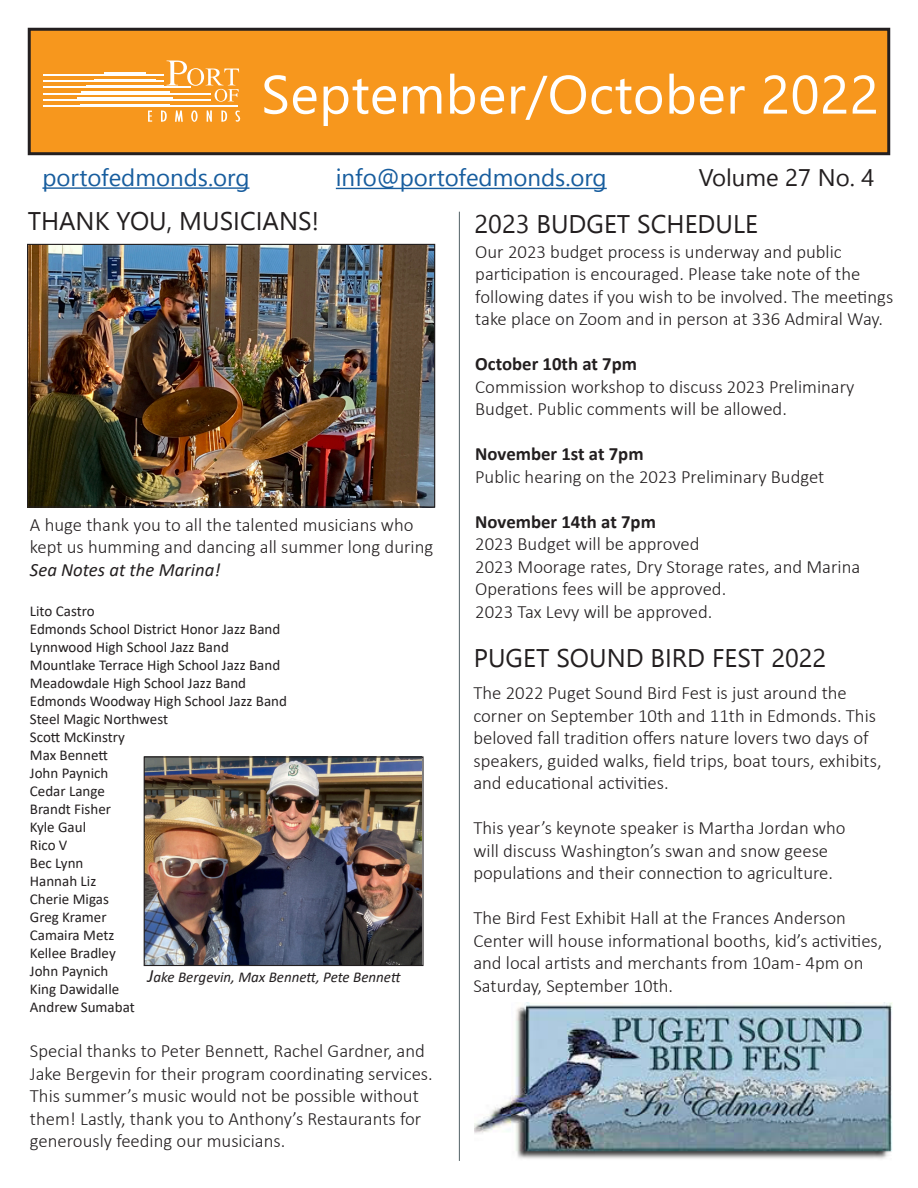
<style>
.page{position:relative;width:918px;height:1188px;background:#fff}
.page>*{position:absolute;margin:0;border:0;box-sizing:border-box;transform-origin:0 0}
.t1{font:24px "Segoe UI Emoji";color:#175d9e}
.t2{font:24px "Segoe UI Emoji";color:#231f20}
.t3{font:300 18.75px/22.5px "Calibri";color:#231f20}
.t4{font:700 18.75px "Calibri";color:#231f20}
.t5{font:15px "Calibri";color:#231f20}
.t6{font:italic 15px "Calibri";color:#231f20}
.s1{font-weight:400;font-style:italic}
.s2{font-size:18.75px}
</style>
<div class="page">
<div style="left:29px;top:29px;width:860px;height:125px;background:#f7971d"></div>
<div style="left:28px;top:28px;width:862px;height:127px;border:3px solid #231f20"></div>
<hr style="left:43px;top:93px;width:167px;height:1px;background:#fff">
<hr style="left:43px;top:99px;width:168px;height:2px;background:#fff">
<hr style="left:43px;top:105px;width:195px;height:2px;background:#fff">
<hr style="left:104px;top:73px;width:41px;height:1px;background:#fff">
<hr style="left:94px;top:79px;width:62px;height:2px;background:#fff">
<hr style="left:86px;top:85px;width:78px;height:2px;background:#fff">
<hr style="left:81px;top:91px;width:88px;height:2px;background:#fff">
<hr style="left:78px;top:97px;width:95px;height:2px;background:#fff">
<hr style="left:80px;top:104px;width:90px;height:1px;background:#fff">
<hr style="left:43px;top:87px;width:148px;height:1px;background:#fff">
<hr style="left:43px;top:80px;width:121px;height:2px;background:#fff">
<hr style="left:43px;top:74px;width:121px;height:2px;background:#fff">
<svg style="left:167px;top:61px;width:72px;height:41px"></svg>
<svg style="left:148px;top:111px;width:4px;height:11px"></svg>
<svg style="left:175px;top:110px;width:8px;height:12px"></svg>
<svg style="left:161px;top:110px;width:6px;height:12px"></svg>
<svg style="left:221px;top:110px;width:6px;height:12px"></svg>
<svg style="left:191px;top:110px;width:7px;height:12px"></svg>
<svg style="left:207px;top:110px;width:5px;height:12px"></svg>
<svg style="left:235px;top:110px;width:5px;height:12px"></svg>
<hr style="left:459px;top:212px;width:1px;height:949px;background:#071c23">
<hr style="left:336px;top:188px;width:271px;height:1px;background:#175d9e">
<hr style="left:42px;top:187px;width:207px;height:2px;background:#175d9e">
<img style="left:475px;top:1003px;width:418px;height:156px">
<img style="left:146px;top:758px;width:276px;height:206px">
<div style="left:144px;top:756px;width:280px;height:210px;border:1px solid #231f20"></div>
<img style="left:29px;top:246px;width:404px;height:260px">
<div style="left:27px;top:244px;width:408px;height:264px;border:1px solid #231f20"></div>
<svg style="left:44px;top:187px;width:11px;height:2px"></svg>
<svg style="left:229px;top:187px;width:19px;height:2px"></svg>
<svg style="left:587px;top:187px;width:18px;height:3px"></svg>
<svg style="left:338px;top:187px;width:75px;height:3px"></svg>
<p class="t1" style="left:57px;top:163px;width:47px">□ ▼□</p>
<p class="t1" style="left:156px;top:163px;width:73px">□■ ▲□</p>
<p class="t1" style="left:414px;top:163px;width:47px">□ ▼□</p>
<p class="t1" style="left:513px;top:163px;width:73px">□■ ▲□</p>
<p class="t2" style="left:712px;top:163px;width:35px">□●◆</p>
<p class="t3" style="left:30px;top:513px;width:405px">A huge thank you to all the talented musicians who kept us humming and dancing all summer long during<br><span class="s1">Sea Notes at the Marina!</span></p>
<p class="t5" style="left:30px;top:601px;width:66px">Lito Castro</p>
<p class="t5" style="left:30px;top:619px;width:252px">Edmonds School District Honor Jazz Band</p>
<p class="t5" style="left:30px;top:637px;width:200px">Lynnwood High School Jazz Band</p>
<p class="t5" style="left:30px;top:655px;width:252px">Mountlake Terrace High School Jazz Band</p>
<p class="t5" style="left:30px;top:673px;width:218px">Meadowdale High School Jazz Band</p>
<p class="t5" style="left:30px;top:691px;width:259px">Edmonds Woodway High School Jazz Band</p>
<p class="t5" style="left:30px;top:709px;width:140px">Steel Magic Northwest</p>
<p class="t5" style="left:30px;top:727px;width:97px">Scott McKinstry</p>
<p class="t5" style="left:30px;top:745px;width:80px">Max Bennett</p>
<p class="t5" style="left:30px;top:763px;width:80px">John Paynich</p>
<p class="t5" style="left:30px;top:781px;width:76px">Cedar Lange</p>
<p class="t5" style="left:30px;top:799px;width:83px">Brandt Fisher</p>
<p class="t5" style="left:30px;top:817px;width:58px">Kyle Gaul</p>
<p class="t5" style="left:30px;top:835px;width:39px">Rico V</p>
<p class="t5" style="left:30px;top:853px;width:55px">Bec Lynn</p>
<p class="t5" style="left:30px;top:871px;width:68px">Hannah Liz</p>
<p class="t5" style="left:30px;top:889px;width:80px">Cherie Migas</p>
<p class="t5" style="left:30px;top:907px;width:78px">Greg Kramer</p>
<p class="t5" style="left:30px;top:925px;width:86px">Camaira Metz</p>
<p class="t5" style="left:30px;top:943px;width:87px">Kellee Bradley</p>
<p class="t5" style="left:30px;top:961px;width:80px">John Paynich</p>
<p class="t5" style="left:30px;top:979px;width:91px">King Dawidalle</p>
<p class="t5" style="left:30px;top:997px;width:106px">Andrew Sumabat</p>
<p class="t3" style="left:30px;top:1039px;width:404px">Special thanks to Peter Bennett, Rachel Gardner, and Jake Bergevin for their program coordinating services.<br>This summer’s music would not be possible without them! Lastly, thank you to Anthony’s Restaurants for generously feeding our musicians.</p>
<p class="t6" style="left:148px;top:967px;width:255px"><span class="s2">J</span>ake Bergevin, Max Bennett, Pete Bennett</p>
<p class="t3" style="left:475px;top:240px;width:368px">Our 2023 budget process is underway and public</p>
<p class="t3" style="left:475px;top:263px;width:387px">participation is encouraged. Please take note of the</p>
<p class="t3" style="left:475px;top:285px;width:419px">following dates if you wish to be involved. The meetings</p>
<p class="t3" style="left:475px;top:308px;width:409px">take place on Zoom and in person at 336 Admiral Way.</p>
<p class="t4" style="left:475px;top:351px;width:163px">October 10th at 7pm</p>
<p class="t3" style="left:475px;top:375px;width:381px">Commission workshop to discuss 2023 Preliminary</p>
<p class="t3" style="left:475px;top:398px;width:313px">Budget. Public comments will be allowed.</p>
<p class="t4" style="left:475px;top:441px;width:170px">November 1st at 7pm</p>
<p class="t3" style="left:475px;top:465px;width:351px">Public hearing on the 2023 Preliminary Budget</p>
<p class="t4" style="left:475px;top:508px;width:182px">November 14th at 7pm</p>
<p class="t3" style="left:475px;top:533px;width:226px">2023 Budget will be approved</p>
<p class="t3" style="left:475px;top:555px;width:387px">2023 Moorage rates, Dry Storage rates, and Marina<br>Operations fees will be approved.</p>
<p class="t3" style="left:475px;top:600px;width:239px">2023 Tax Levy will be approved.</p>
<p class="t3" style="left:473px;top:682px;width:410px">The 2022 Puget Sound Bird Fest is just around the corner on September 10th and 11th in Edmonds. This beloved fall tradition offers nature lovers two days of speakers, guided walks, field trips, boat tours, exhibits, and educational activities.</p>
<p class="t3" style="left:473px;top:817px;width:374px">This year’s keynote speaker is Martha Jordan who will discuss Washington’s swan and snow geese populations and their connection to agriculture.</p>
<p class="t3" style="left:473px;top:907px;width:411px">The Bird Fest Exhibit Hall at the Frances Anderson Center will house informational booths, kid’s activities, and local artists and merchants from 10am - 4pm on Saturday, September 10th.</p>
</div>
